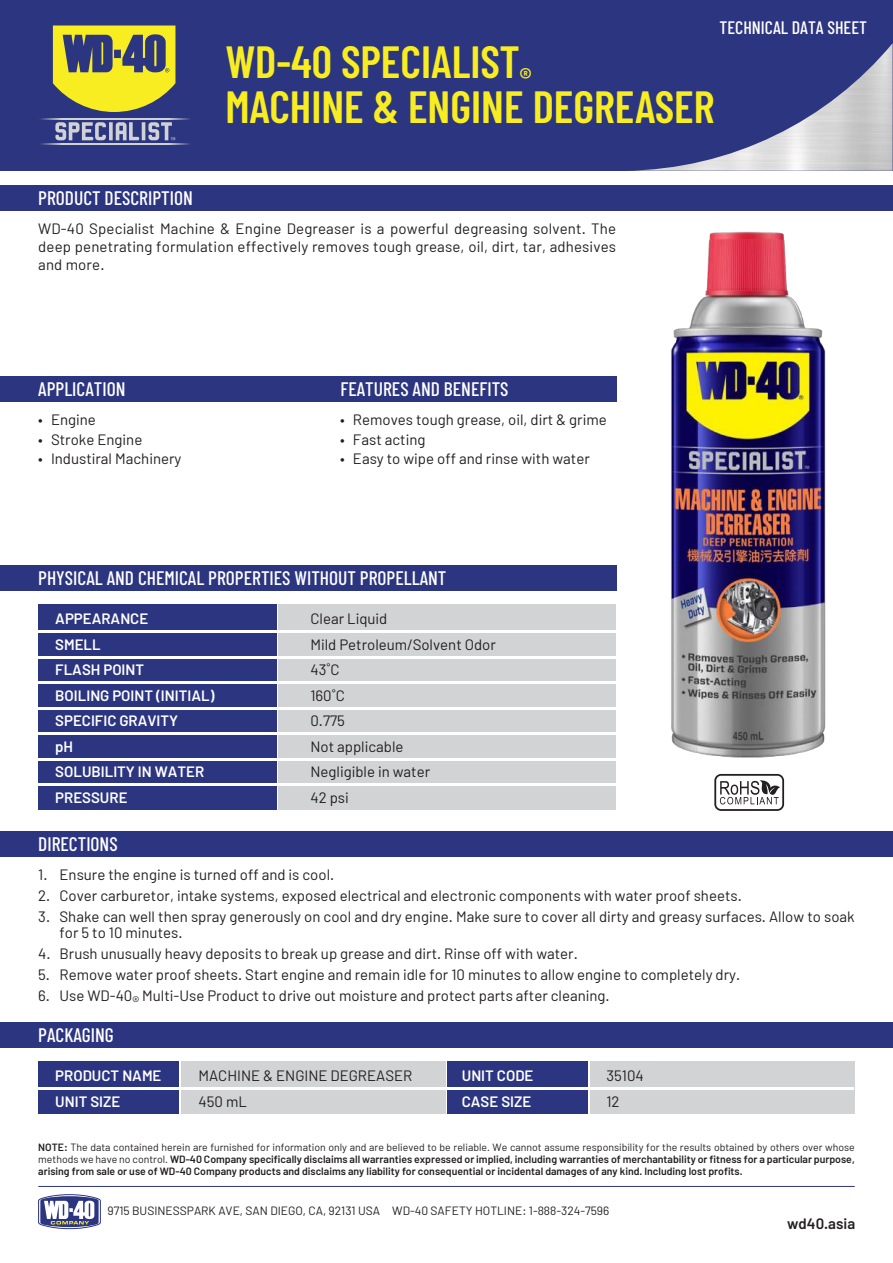
<style>
.page{position:relative;width:893px;height:1263px;background:#fff}
.page>*{position:absolute;margin:0;border:0;box-sizing:border-box;transform-origin:0 0}
.t1{font:600 45px/45px "Barlow Condensed";color:#f8ed21}
.t2{font:500 19.5px "Barlow Condensed";color:#fff}
.t3{font:500 18px "Barlow Condensed";color:#fff}
.t4{font:15px/19.5px "Barlow";color:#231f20}
.t5{font:600 15px "Barlow";color:#fff}
.t6{font:600 15px "Barlow";color:#231f20}
.t7{font:12px "Barlow";color:#231f20}
.t8{font:600 10.5px/12px "Barlow";color:#231f20;text-align:justify}
.s1{font-weight:400}
</style>
<div class="page">
<div style="left:0;top:0;width:893px;height:170px;background:#2c3580"></div>
<svg style="left:53px;top:26px;width:122px;height:86px"></svg>
<hr style="left:38px;top:143px;width:152px;height:2px;background:#fff">
<hr style="left:38px;top:118px;width:152px;height:1px;background:#fff">
<svg style="left:55px;top:122px;width:51px;height:18px"></svg>
<svg style="left:109px;top:122px;width:4px;height:18px"></svg>
<svg style="left:116px;top:122px;width:23px;height:18px"></svg>
<hr style="left:142px;top:122px;width:3px;height:18px;background:#d0d2d3">
<svg style="left:148px;top:122px;width:27px;height:18px"></svg>
<img style="left:624px;top:43px;width:269px;height:128px">
<div style="left:0;top:185px;width:893px;height:25px;background:#2c3580"></div>
<div style="left:0;top:376px;width:617px;height:26px;background:#2c3580"></div>
<div style="left:0;top:1023px;width:893px;height:25px;background:#2c3580"></div>
<div style="left:181px;top:1061px;width:264px;height:52px;background:#d2d3d4"></div>
<div style="left:38px;top:1061px;width:141px;height:52px;background:#2c3580"></div>
<div style="left:590px;top:1061px;width:265px;height:52px;background:#d2d3d4"></div>
<div style="left:448px;top:1061px;width:140px;height:52px;background:#2c3580"></div>
<hr style="left:38px;top:1088px;width:816px;height:2px;background:#fff">
<img style="left:671px;top:231px;width:155px;height:527px">
<div style="left:279px;top:604px;width:337px;height:205px;background:#d2d3d4"></div>
<div style="left:38px;top:604px;width:238px;height:205px;background:#2c3580"></div>
<hr style="left:38px;top:631px;width:578px;height:2px;background:#fff">
<hr style="left:38px;top:656px;width:578px;height:2px;background:#fff">
<hr style="left:38px;top:682px;width:578px;height:2px;background:#fff">
<hr style="left:38px;top:707px;width:578px;height:2px;background:#fff">
<hr style="left:38px;top:732px;width:578px;height:3px;background:#fff">
<hr style="left:38px;top:758px;width:578px;height:2px;background:#fff">
<hr style="left:38px;top:783px;width:578px;height:3px;background:#fff">
<div style="left:0;top:566px;width:617px;height:25px;background:#2c3580"></div>
<svg style="left:38px;top:1194px;width:63px;height:35px"></svg>
<hr style="left:38px;top:1186px;width:817px;height:1px;background:#2c3580">
<svg style="left:714px;top:774px;width:70px;height:37px"></svg>
<div style="left:0;top:831px;width:893px;height:26px;background:#2c3580"></div>
<p class="t3" style="left:719px;top:17px;width:149px">TECHNICAL DATA SHEET</p>
<h2 class="t2" style="left:38px;top:187px;width:156px">PRODUCT DESCRIPTION</h2>
<h1 class="t1" style="left:225px;top:40px;width:491px">WD-40 SPECIALIST<sub>®<br></sub>MACHINE &amp; ENGINE DEGREASER</h1>
<p class="t4" style="left:38px;top:221px;width:579px;line-height:18px;text-align:justify">WD-40 Specialist Machine &amp; Engine Degreaser is a powerful degreasing solvent. The deep penetrating formulation effectively removes tough grease, oil, dirt, tar, adhesives and more.</p>
<h2 class="t2" style="left:38px;top:378px;width:89px">APPLICATION</h2>
<h2 class="t2" style="left:340px;top:378px;width:170px">FEATURES AND BENEFITS</h2>
<p class="t4" style="left:340px;top:411px;width:268px">ï Removes tough grease, oil, dirt &amp; grime ï Fast acting<br>ï Easy to wipe off and rinse with water</p>
<p class="t4" style="left:38px;top:411px;width:145px">ï Engine<br>ï Stroke Engine<br>ï Industiral Machinery</p>
<h2 class="t2" style="left:38px;top:567px;width:410px">PHYSICAL AND CHEMICAL PROPERTIES WITHOUT PROPELLANT</h2>
<p class="t5" style="left:55px;top:610px;width:95px">APPEARANCE</p>
<p class="t4" style="left:310px;top:611px;width:78px">Clear Liquid</p>
<p class="t5" style="left:55px;top:635px;width:47px">SMELL</p>
<p class="t4" style="left:310px;top:636px;width:187px">Mild Petroleum/Solvent Odor</p>
<p class="t5" style="left:55px;top:661px;width:90px">FLASH POINT</p>
<p class="t4" style="left:310px;top:660px;width:31px">43˚C</p>
<p class="t5" style="left:55px;top:686px;width:161px">BOILING POINT (INITIAL)</p>
<p class="t4" style="left:310px;top:685px;width:36px">160˚C</p>
<p class="t5" style="left:55px;top:712px;width:124px">SPECIFIC GRAVITY</p>
<p class="t4" style="left:310px;top:713px;width:36px">0.775</p>
<p class="t5" style="left:55px;top:737px;width:19px">pH</p>
<p class="t4" style="left:310px;top:738px;width:95px">Not applicable</p>
<p class="t5" style="left:55px;top:763px;width:151px">SOLUBILITY IN WATER</p>
<p class="t4" style="left:310px;top:764px;width:121px">Negligible in water</p>
<p class="t5" style="left:55px;top:788px;width:74px">PRESSURE</p>
<p class="t4" style="left:310px;top:789px;width:40px">42 psi</p>
<h2 class="t2" style="left:38px;top:833px;width:81px">DIRECTIONS</h2>
<p class="t4" style="left:38px;top:866px;width:297px">1. Ensure the engine is turned off and is cool.</p>
<p class="t4" style="left:38px;top:887px;width:705px">2. Cover carburetor, intake systems, exposed electrical and electronic components with water proof sheets.</p>
<p class="t4" style="left:60px;top:910px;width:797px;line-height:16.5px;text-indent:-21px">3. Shake can well then spray generously on cool and dry engine. Make sure to cover all dirty and greasy surfaces. Allow to soak for 5 to 10 minutes.</p>
<p class="t4" style="left:38px;top:946px;width:541px">4. Brush unusually heavy deposits to break up grease and dirt. Rinse off with water.</p>
<p class="t4" style="left:38px;top:967px;width:703px">5. Remove water proof sheets. Start engine and remain idle for 10 minutes to allow engine to completely dry.</p>
<p class="t4" style="left:38px;top:988px;width:573px">6. Use WD-40® Multi-Use Product to drive out moisture and protect parts after cleaning.</p>
<h2 class="t2" style="left:38px;top:1024px;width:77px">PACKAGING</h2>
<p class="t5" style="left:55px;top:1067px;width:108px">PRODUCT NAME</p>
<p class="t4" style="left:199px;top:1068px;width:215px">MACHINE &amp; ENGINE DEGREASER</p>
<p class="t5" style="left:462px;top:1066px;width:73px">UNIT CODE</p>
<p class="t4" style="left:606px;top:1068px;width:39px">35104</p>
<p class="t5" style="left:55px;top:1092px;width:67px">UNIT SIZE</p>
<p class="t4" style="left:199px;top:1093px;width:50px">450 mL</p>
<p class="t5" style="left:462px;top:1092px;width:71px">CASE SIZE</p>
<p class="t4" style="left:606px;top:1093px;width:15px">12</p>
<p class="t8" style="left:38px;top:1141px;width:818px">NOTE: <span class="s1">The data contained herein are furnished for information only and are believed to be reliable. We cannot assume responsibility for the results obtained by others over whose methods we have no control.</span> WD-40 Company specifically disclaims all warranties expressed or implied, including warranties of merchantability or fitness for a particular purpose, arising from sale or use of WD-40 Company products and disclaims any liability for consequential or incidental damages of any kind. Including lost profits.</p>
<p class="t7" style="left:107px;top:1207px;width:503px">9715 BUSINESSPARK AVE, SAN DIEGO, CA, 92131 USA WD-40 SAFETY HOTLINE: 1-888-324-7596</p>
<p class="t6" style="left:787px;top:1214px;width:69px">wd40.asia</p>
</div>
